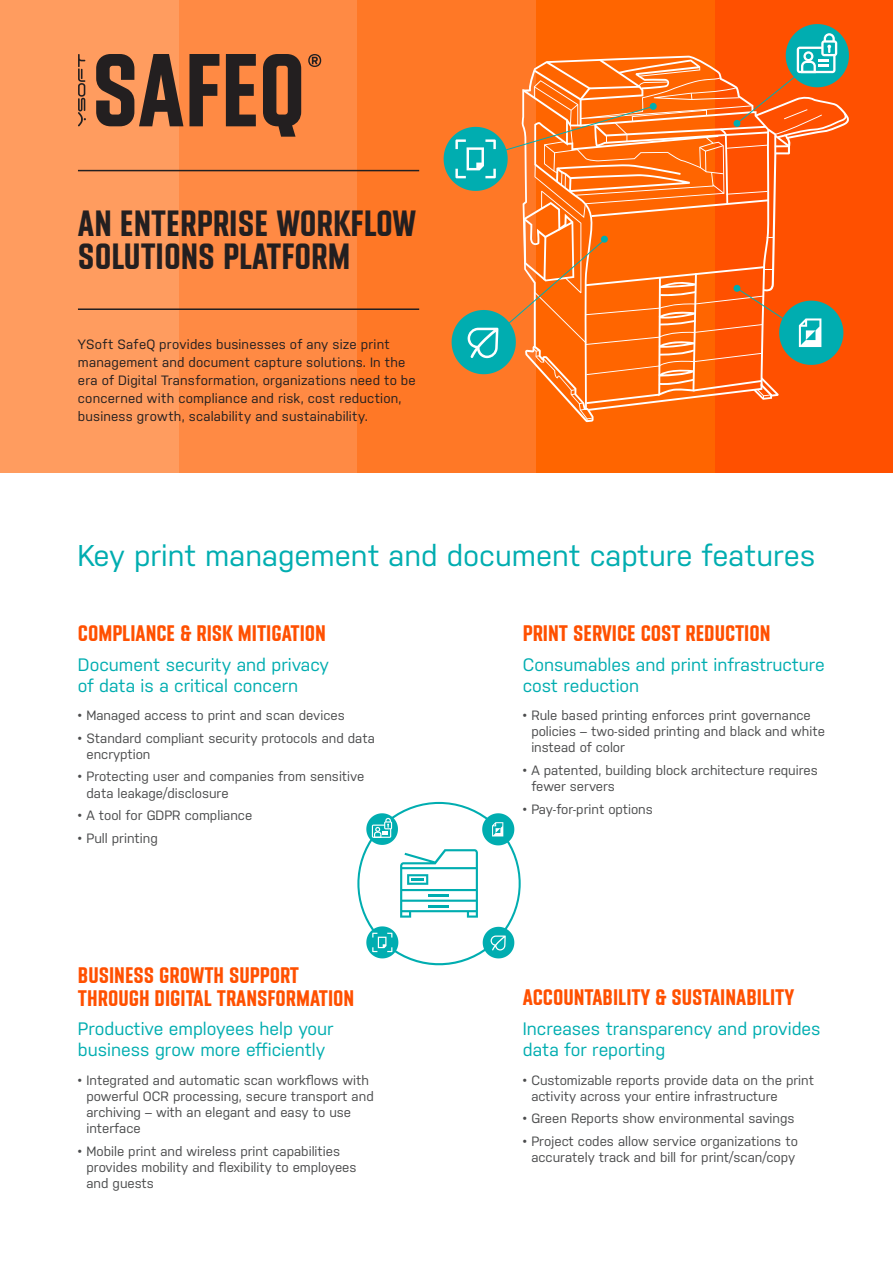
<style>
.page{position:relative;width:893px;height:1263px;background:#fff}
.page>*{position:absolute;margin:0;border:0;box-sizing:border-box;transform-origin:0 0}
.t1{font:700 36.45px/32.7px "Y Soft";color:#231f20}
.t2{font:30px "Nudista";color:#00adb0}
.t3{font:700 22.5px/22.5px "Y Soft";color:#ff5000}
.t4{font:18px/21px "Nudista";color:#00adb0}
.t5{font:13.5px/16.2px "Nudista";color:#4b4c4d}
.t6{font:13.5px/18px "Nudista";letter-spacing:.015em;color:#231f20}
</style>
<div class="page">
<div style="left:714px;top:0;width:179px;height:472px;background:#ff5000"></div>
<div style="left:536px;top:0;width:178px;height:472px;background:#ff6500"></div>
<div style="left:357px;top:0;width:179px;height:472px;background:#ff7826"></div>
<div style="left:179px;top:0;width:178px;height:472px;background:#ff8a44"></div>
<div style="left:0;top:0;width:179px;height:472px;background:#ff9c5f"></div>
<svg style="left:78px;top:54px;width:8px;height:72px"></svg>
<svg style="left:96px;top:54px;width:205px;height:83px"></svg>
<svg style="left:308px;top:54px;width:13px;height:13px"></svg>
<hr style="left:78px;top:170px;width:341px;height:1px;background:#231f20">
<hr style="left:78px;top:308px;width:341px;height:2px;background:#231f20">
<svg style="left:444px;top:24px;width:405px;height:398px"></svg>
<svg style="left:357px;top:801px;width:164px;height:165px"></svg>
<p class="t1" style="left:78px;top:207px;width:340px">AN ENTERPRISE WORKFLOW<br>SOLUTIONS PLATFORM</p>
<p class="t6" style="left:78px;top:336px;width:339px">YSoft SafeQ provides businesses of any size print management and document capture solutions. In the era of Digital Transformation, organizations need to be concerned with compliance and risk, cost reduction, business growth, scalability and sustainability.</p>
<p class="t2" style="left:77px;top:538px;width:739px">Key print management and document capture features</p>
<p class="t3" style="left:78px;top:622px;width:250px">COMPLIANCE &amp; RISK MITIGATION</p>
<p class="t4" style="left:78px;top:654px;width:253px">Document security and privacy of data is a critical concern</p>
<p class="t5" style="left:78px;top:707px;width:268px">• Managed access to print and scan devices</p>
<p class="t5" style="left:86px;top:730px;width:290px;text-indent:-9px">• Standard compliant security protocols and data encryption</p>
<p class="t5" style="left:86px;top:768px;width:279px;text-indent:-9px">• Protecting user and companies from sensitive data leakage/disclosure</p>
<p class="t5" style="left:78px;top:807px;width:176px">• A tool for GDPR compliance</p>
<p class="t5" style="left:78px;top:830px;width:81px">• Pull printing</p>
<p class="t3" style="left:78px;top:964px;width:278px">BUSINESS GROWTH SUPPORT<br>THROUGH DIGITAL TRANSFORMATION</p>
<p class="t4" style="left:78px;top:1018px;width:257px">Productive employees help your business grow more efficiently</p>
<p class="t5" style="left:86px;top:1072px;width:289px;text-indent:-9px">• Integrated and automatic scan workflows with powerful OCR processing, secure transport and archiving – with an elegant and easy to use interface</p>
<p class="t5" style="left:86px;top:1143px;width:272px;text-indent:-9px">• Mobile print and wireless print capabilities provides mobility and flexibility to employees and guests</p>
<p class="t3" style="left:523px;top:622px;width:249px">PRINT SERVICE COST REDUCTION</p>
<p class="t4" style="left:523px;top:654px;width:304px">Consumables and print infrastructure cost reduction</p>
<p class="t5" style="left:531px;top:707px;width:295px;text-indent:-9px">• Rule based printing enforces print governance policies – two-sided printing and black and white instead of color</p>
<p class="t5" style="left:531px;top:762px;width:288px;text-indent:-9px">• A patented, building block architecture requires fewer servers</p>
<p class="t5" style="left:523px;top:801px;width:132px">• Pay-for-print options</p>
<p class="t3" style="left:523px;top:986px;width:273px">ACCOUNTABILITY &amp; SUSTAINABILITY</p>
<p class="t4" style="left:523px;top:1018px;width:299px">Increases transparency and provides</p>
<p class="t4" style="left:523px;top:1039px;width:144px">data for reporting</p>
<p class="t5" style="left:531px;top:1072px;width:284px;text-indent:-9px">• Customizable reports provide data on the print activity across your entire infrastructure</p>
<p class="t5" style="left:523px;top:1110px;width:273px">• Green Reports show environmental savings</p>
<p class="t5" style="left:523px;top:1133px;width:277px;text-align:center">• Project codes allow service organizations to accurately track and bill for print/scan/copy</p>
</div>
